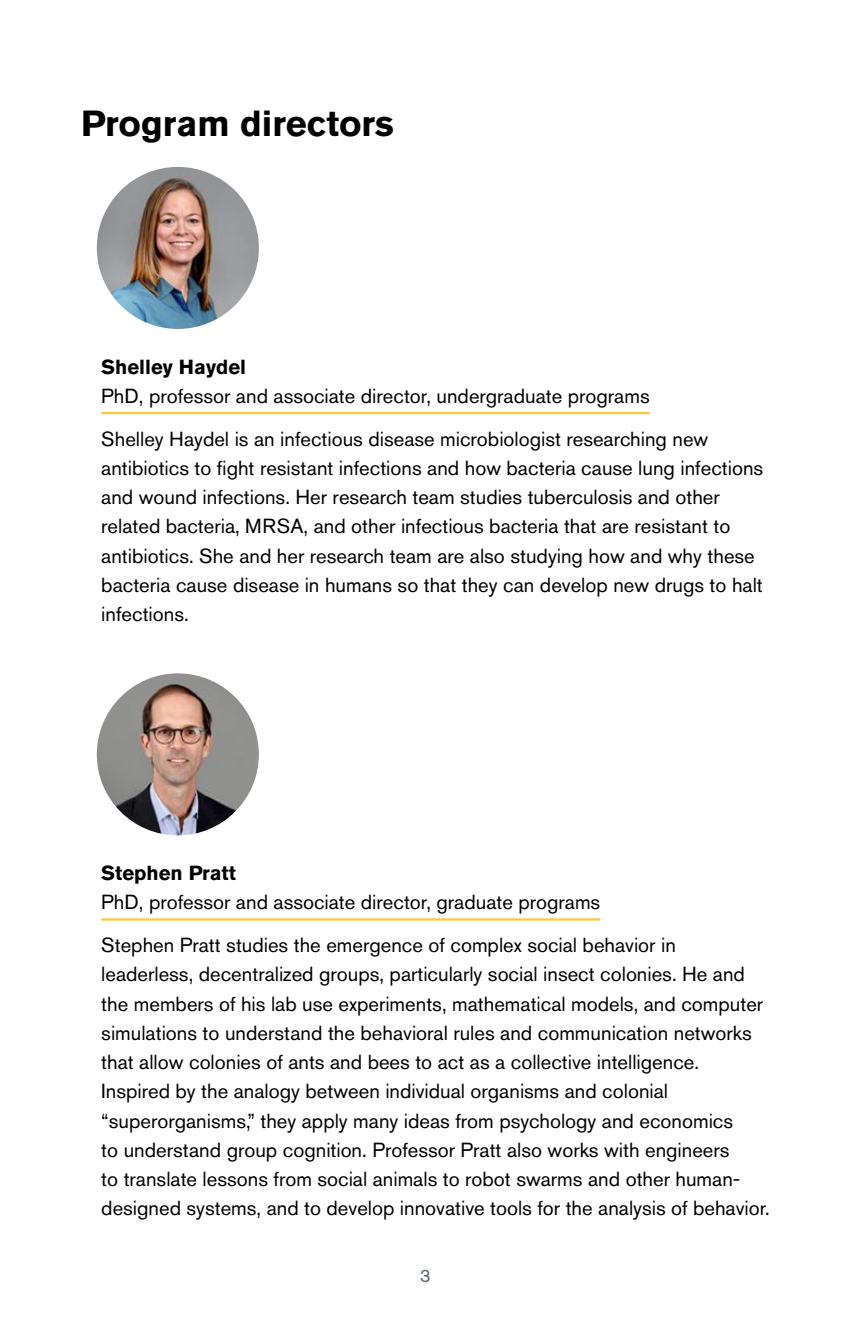
<style>
.page{position:relative;width:851px;height:1337px;background:#fff}
.page>*{position:absolute;margin:0;border:0;box-sizing:border-box;transform-origin:0 0}
.main_header{font:700 36px "Akzidenz Grotesk Std";color:#000001}
._02_body_bios{font:20.25px/29.2px "Akzidenz Grotesk Std";color:#000001}
._02_body_degree{font:20.25px "Akzidenz Grotesk Std";color:#000001}
._02_body_bio_name{font:700 20.25px "Akzidenz Grotesk Std";color:#000001}
.t1{font:18px "Akzidenz Grotesk Std";color:#5a676e}
</style>
<div class="page">
<hr style="left:101px;top:412px;width:548px;height:2px;background:#ffc938">
<hr style="left:101px;top:918px;width:499px;height:2px;background:#ffc938">
<img style="left:97px;top:167px;width:162px;height:162px;border-radius:81px">
<img style="left:97px;top:673px;width:162px;height:162px;border-radius:81px">
<p class="main_header" style="left:81px;top:103px;width:314px">Program directors</p>
<p class="_02_body_bio_name" style="left:101px;top:355px;width:146px">Shelley Haydel</p>
<p class="_02_body_degree" style="left:101px;top:384px;width:550px">PhD, professor and associate director, undergraduate programs</p>
<p class="_02_body_bios" style="left:101px;top:424px;width:663px">Shelley Haydel is an infectious disease microbiologist researching new antibiotics to fight resistant infections and how bacteria cause lung infections and wound infections. Her research team studies tuberculosis and other related bacteria, MRSA, and other infectious bacteria that are resistant to antibiotics. She and her research team are also studying how and why these bacteria cause disease in humans so that they can develop new drugs to halt infections.</p>
<p class="_02_body_bio_name" style="left:101px;top:861px;width:136px">Stephen Pratt</p>
<p class="_02_body_degree" style="left:101px;top:890px;width:500px">PhD, professor and associate director, graduate programs</p>
<p class="_02_body_bios" style="left:101px;top:930px;width:670px">Stephen Pratt studies the emergence of complex social behavior in leaderless, decentralized groups, particularly social insect colonies. He and the members of his lab use experiments, mathematical models, and computer simulations to understand the behavioral rules and communication networks that allow colonies of ants and bees to act as a collective intelligence.<br>Inspired by the analogy between individual organisms and colonial “superorganisms,” they apply many ideas from psychology and economics<br>to understand group cognition. Professor Pratt also works with engineers<br>to translate lessons from social animals to robot swarms and other human&shy;designed systems, and to develop innovative tools for the analysis of behavior.</p>
<p class="t1" style="left:420px;top:1264px;width:12px">3</p>
</div>
